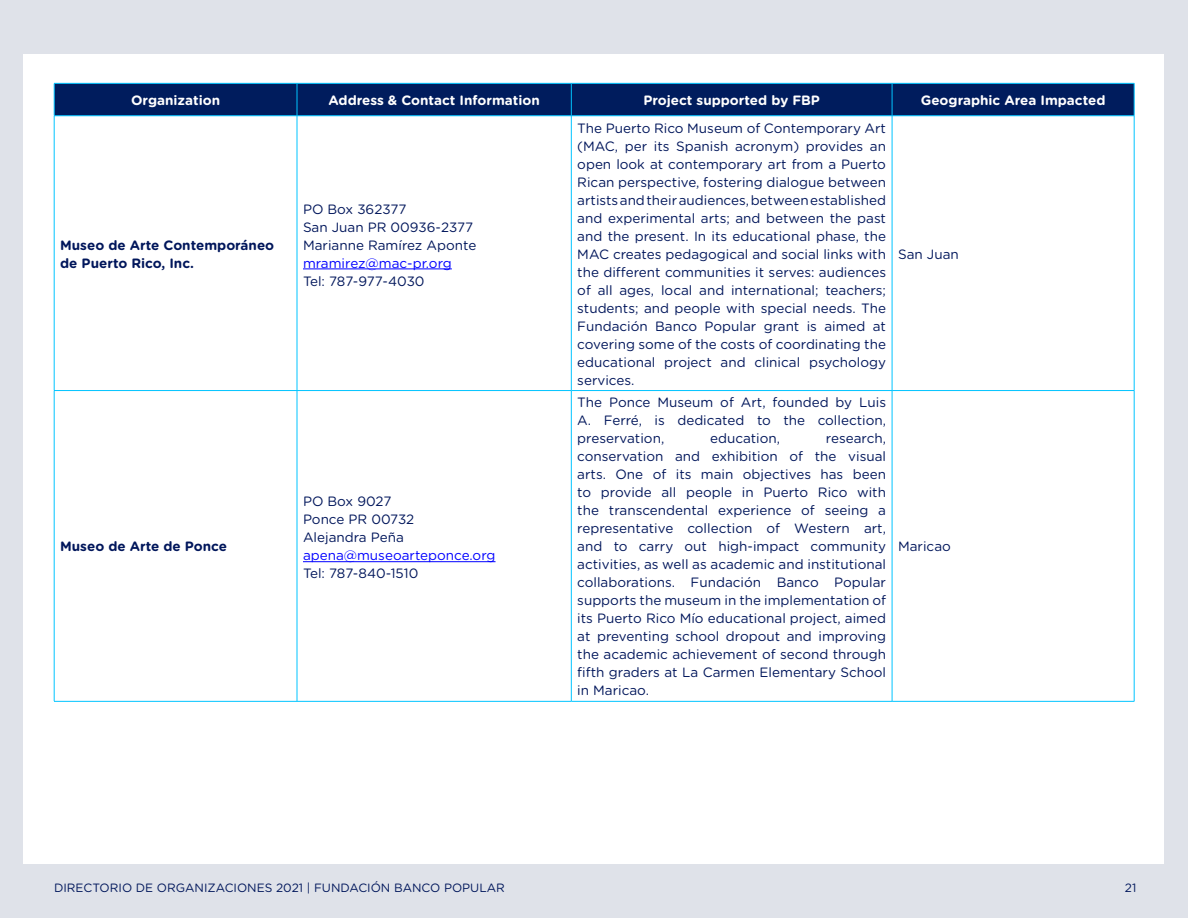
<style>
.page{position:relative;width:1188px;height:918px;background:#dfe2e9}
.page>*{position:absolute;margin:0;border:0;box-sizing:border-box;transform-origin:0 0}
.t1{font:13.5px/18px "Gotham Rounded";color:#00165b;text-align:justify}
.t2{font:700 13.5px "Gotham Rounded";color:#fff}
.t3{font:700 13.5px/18px "Gotham Rounded";color:#00165b}
.t4{font:13.5px "Gotham Rounded";color:#00f}
.t5{font:12px "Gotham Rounded";color:#00165b}
</style>
<div class="page">
<div style="left:24px;top:54px;width:1140px;height:810px;background:#fff"></div>
<div style="left:55px;top:84px;width:1079px;height:31px;background:#001c5d"></div>
<hr style="left:54px;top:83px;width:243px;height:1px;background:#00c4ff">
<hr style="left:54px;top:84px;width:1px;height:32px;background:#00c4ff">
<hr style="left:297px;top:83px;width:274px;height:1px;background:#00c4ff">
<hr style="left:297px;top:84px;width:1px;height:32px;background:#00c4ff">
<hr style="left:571px;top:83px;width:321px;height:1px;background:#00c4ff">
<hr style="left:571px;top:84px;width:1px;height:32px;background:#00c4ff">
<hr style="left:892px;top:83px;width:242px;height:1px;background:#00c4ff">
<hr style="left:892px;top:84px;width:1px;height:32px;background:#00c4ff">
<hr style="left:1134px;top:84px;width:1px;height:32px;background:#00c4ff">
<hr style="left:54px;top:115px;width:243px;height:1px;background:#00c4ff">
<hr style="left:297px;top:115px;width:274px;height:1px;background:#00c4ff">
<hr style="left:571px;top:115px;width:321px;height:1px;background:#00c4ff">
<hr style="left:892px;top:115px;width:242px;height:1px;background:#00c4ff">
<hr style="left:54px;top:701px;width:243px;height:1px;background:#00c4ff">
<hr style="left:297px;top:701px;width:274px;height:1px;background:#00c4ff">
<hr style="left:571px;top:701px;width:321px;height:1px;background:#00c4ff">
<hr style="left:892px;top:701px;width:242px;height:1px;background:#00c4ff">
<hr style="left:54px;top:116px;width:1px;height:274px;background:#00c4ff">
<hr style="left:297px;top:116px;width:1px;height:274px;background:#00c4ff">
<hr style="left:571px;top:116px;width:1px;height:274px;background:#00c4ff">
<hr style="left:892px;top:116px;width:1px;height:274px;background:#00c4ff">
<hr style="left:1134px;top:116px;width:1px;height:274px;background:#00c4ff">
<hr style="left:54px;top:390px;width:243px;height:1px;background:#00c4ff">
<hr style="left:54px;top:391px;width:1px;height:310px;background:#00c4ff">
<hr style="left:297px;top:390px;width:274px;height:1px;background:#00c4ff">
<hr style="left:297px;top:391px;width:1px;height:310px;background:#00c4ff">
<hr style="left:571px;top:390px;width:321px;height:1px;background:#00c4ff">
<hr style="left:571px;top:391px;width:1px;height:310px;background:#00c4ff">
<hr style="left:892px;top:390px;width:242px;height:1px;background:#00c4ff">
<hr style="left:892px;top:391px;width:1px;height:310px;background:#00c4ff">
<hr style="left:1134px;top:391px;width:1px;height:310px;background:#00c4ff">
<hr style="left:303px;top:269px;width:149px;height:1px;background:#00f">
<hr style="left:303px;top:561px;width:193px;height:1px;background:#00f">
<p class="t2" style="left:131px;top:90px;width:91px">Organization</p>
<p class="t2" style="left:328px;top:90px;width:213px">Address &amp; Contact Information</p>
<p class="t2" style="left:643px;top:90px;width:178px">Project supported by FBP</p>
<p class="t2" style="left:921px;top:90px;width:186px">Geographic Area Impacted</p>
<p class="t3" style="left:60px;top:235px;width:216px">Museo de Arte Contemporáneo de Puerto Rico, Inc.</p>
<p class="t1" style="left:303px;top:199px;width:105px">PO Box 362377</p>
<p class="t1" style="left:303px;top:217px;width:172px">San Juan PR 00936-2377</p>
<p class="t1" style="left:303px;top:235px;width:175px">Marianne Ramírez Aponte</p>
<p class="t4" style="left:303px;top:254px;width:150px">mramirez@mac-pr.org</p>
<p class="t1" style="left:303px;top:271px;width:123px">Tel: 787-977-4030</p>
<p class="t3" style="left:60px;top:537px;width:168px">Museo de Arte de Ponce</p>
<p class="t1" style="left:303px;top:492px;width:90px">PO Box 9027</p>
<p class="t1" style="left:303px;top:510px;width:113px">Ponce PR 00732</p>
<p class="t1" style="left:303px;top:528px;width:102px">Alejandra Peña</p>
<p class="t4" style="left:303px;top:546px;width:194px">apena@museoarteponce.org</p>
<p class="t1" style="left:303px;top:564px;width:117px">Tel: 787-840-1510</p>
<p class="t1" style="left:577px;top:118px;width:310px">The Puerto Rico Museum of Contemporary Art (MAC, per its Spanish acronym) provides an open look at contemporary art from a Puerto Rican perspective, fostering dialogue between artists and their audiences, between established and experimental arts; and between the past and the present. In its educational phase, the MAC creates pedagogical and social links with the different communities it serves: audiences of all ages, local and international; teachers; students; and people with special needs. The Fundación Banco Popular grant is aimed at covering some of the costs of coordinating the educational project and clinical psychology services.</p>
<p class="t1" style="left:577px;top:393px;width:310px">The Ponce Museum of Art, founded by Luis A. Ferré, is dedicated to the collection, preservation,</p>
<p class="t1" style="left:577px;top:429px;width:310px;text-indent:249px">research, conservation and exhibition of the visual arts. One of its main objectives has been to provide all people in Puerto Rico with the transcendental experience of seeing a representative collection of Western art, and to carry out high-impact community activities, as well as academic and institutional collaborations. Fundación Banco Popular supports the museum in the implementation of its Puerto Rico Mío educational project, aimed at preventing school dropout and improving the academic achievement of second through fifth graders at La Carmen Elementary School in Maricao.</p>
<p class="t1" style="left:710px;top:429px;width:72px">education,</p>
<p class="t1" style="left:898px;top:244px;width:62px">San Juan</p>
<p class="t1" style="left:898px;top:537px;width:54px">Maricao</p>
<p class="t5" style="left:54px;top:879px;width:452px">DIRECTORIO DE ORGANIZACIONES 2021 | FUNDACIÓN BANCO POPULAR</p>
<p class="t5" style="left:1125px;top:879px;width:13px">21</p>
</div>
